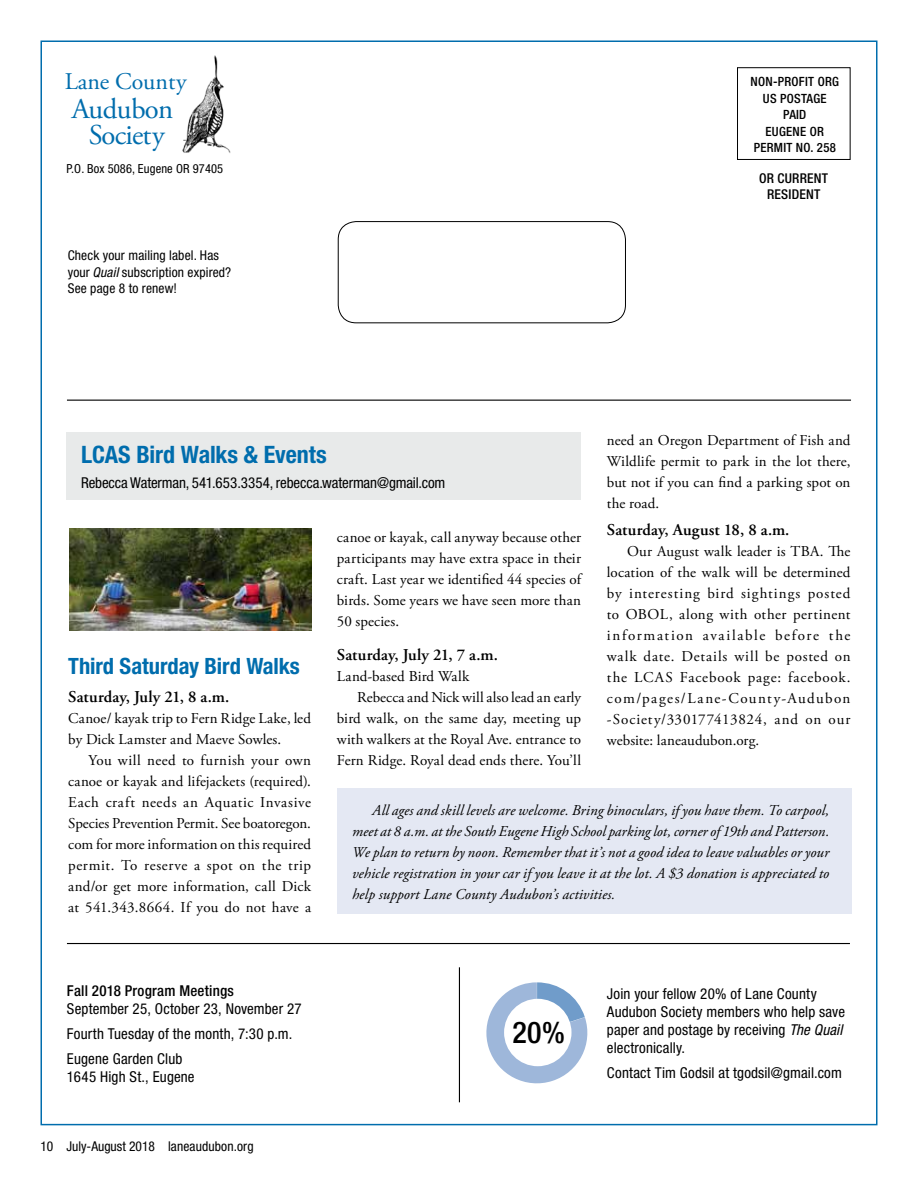
<style>
.page{position:relative;width:918px;height:1188px;background:#fff}
.page>*{position:absolute;margin:0;border:0;box-sizing:border-box;transform-origin:0 0}
.t1{font:500 condensed 30px "Helvetica Neue LT Std";color:#000}
.t2{font:28.65px/26.4px "Adobe Garamond Pro";letter-spacing:-.025em;color:#006dad;text-align:center}
.t3{font:700 condensed 24px "Helvetica Neue LT Std";letter-spacing:-.005em;color:#006dad}
.t4{font:23.85px "Adobe Garamond Pro";color:#006dad}
.t5{font:700 condensed 22.5px "Helvetica Neue LT Std";letter-spacing:-.005em;color:#006dad}
.t6{font:600 16.5px "Adobe Garamond Pro";letter-spacing:.005em;color:#000}
.t7{font:15px/21px "Adobe Garamond Pro";letter-spacing:.01em;color:#000;text-align:justify}
.t8{font:italic 15px/21px "Adobe Garamond Pro";letter-spacing:.005em;color:#000;text-align:justify}
.t9{font:condensed 15px/18px "Helvetica Neue LT Std";letter-spacing:.01em;color:#000}
.t10{font:condensed 15px "Helvetica Neue LT Std";letter-spacing:-.01em;color:#000}
.t11{font:500 condensed 15px "Helvetica Neue LT Std";letter-spacing:.015em;color:#000}
.t12{font:condensed 13.5px/16.2px "Helvetica Neue LT Std";letter-spacing:.01em;color:#000}
.t13{font:500 condensed 13.5px/16.2px "Helvetica Neue LT Std";letter-spacing:.015em;color:#000;text-align:center}
.t14{font:500 condensed 12.75px/16.5px "Helvetica Neue LT Std";letter-spacing:.02em;color:#000;text-align:center}
.t15{font:condensed 12.45px "Helvetica Neue LT Std";letter-spacing:.01em;color:#000}
.s1{font-style:italic}
</style>
<div class="page">
<svg style="left:486px;top:982px;width:102px;height:102px"></svg>
<div style="left:337px;top:788px;width:514px;height:126px;background:#e4e8f3"></div>
<div style="left:737px;top:67px;width:114px;height:93px;border:1px solid #000"></div>
<div style="left:67px;top:433px;width:514px;height:67px;background:#e8eaea"></div>
<hr style="left:67px;top:400px;width:784px;height:1px;background:#000">
<hr style="left:67px;top:943px;width:783px;height:1px;background:#000">
<hr style="left:459px;top:967px;width:1px;height:135px;background:#000">
<div style="left:504px;top:999px;width:68px;height:67px;background:#fff;border-radius:50%"></div>
<div style="left:338px;top:221px;width:288px;height:102px;border:1px solid #000;border-radius:18px"></div>
<img style="left:182px;top:55px;width:49px;height:98px">
<img style="left:69px;top:528px;width:242px;height:103px">
<h3 class="t4" style="left:65px;top:67px;width:124px">Lane County</h3>
<h2 class="t2" style="left:72px;top:96px;width:103px">Audubon<br>Society</h2>
<p class="t15" style="left:67px;top:161px;width:158px">P.O. Box 5086, Eugene OR 97405</p>
<p class="t12" style="left:68px;top:247px;width:165px">Check your mailing label. Has your <span class="s1">Quail</span> subscription expired?<br>See page 8 to renew!</p>
<p class="t14" style="left:751px;top:73px;width:90px">NON-PROFIT ORG<br>US POSTAGE<br>PAID<br>EUGENE OR<br>PERMIT NO. 258</p>
<p class="t13" style="left:759px;top:170px;width:70px">OR CURRENT<br>RESIDENT</p>
<p class="t7" style="left:607px;top:430px;width:245px">need an Oregon Department of Fish and Wildlife permit to park in the lot there, but not if you can find a parking spot on the road.</p>
<p class="t6" style="left:607px;top:521px;width:184px">Saturday, August 18, 8 a.m.</p>
<p class="t7" style="left:607px;top:542px;width:245px;text-indent:20px">Our August walk leader is TBA. The location of the walk will be determined by interesting bird sightings posted to OBOL, along with other pertinent information available before the walk date. Details will be posted on the LCAS Facebook page: facebook. com/pages/Lane-County-Audubon -Society/330177413824, and on our website: laneaudubon.org.</p>
<h3 class="t3" style="left:81px;top:440px;width:247px">LCAS Bird Walks &amp; Events</h3>
<p class="t10" style="left:81px;top:474px;width:366px">Rebecca Waterman, 541.653.3354, rebecca.waterman@gmail.com</p>
<p class="t7" style="left:337px;top:527px;width:246px">canoe or kayak, call anyway because other participants may have extra space in their craft. Last year we identified 44 species of birds. Some years we have seen more than 50 species.</p>
<p class="t6" style="left:337px;top:645px;width:162px">Saturday, July 21, 7 a.m.</p>
<p class="t7" style="left:337px;top:666px;width:134px">Land-based Bird Walk</p>
<p class="t7" style="left:357px;top:687px;width:225px">Rebecca and Nick will also lead an early</p>
<p class="t7" style="left:337px;top:708px;width:246px">bird walk, on the same day, meeting up</p>
<p class="t7" style="left:337px;top:729px;width:246px">with walkers at the Royal Ave. entrance to</p>
<p class="t7" style="left:337px;top:750px;width:246px">Fern Ridge. Royal dead ends there. You’ll</p>
<p class="t8" style="left:352px;top:800px;width:479px;text-indent:20px">All ages and skill levels are welcome. Bring binoculars, if you have them. To carpool, meet at 8 a.m. at the South Eugene High School parking lot, corner of 19th and Patterson.<br>We plan to return by noon. Remember that it’s not a good idea to leave valuables or your vehicle registration in your car if you leave it at the lot. A $3 donation is appreciated to help support Lane County Audubon’s activities.</p>
<h3 class="t5" style="left:68px;top:652px;width:233px">Third Saturday Bird Walks</h3>
<p class="t6" style="left:68px;top:687px;width:162px">Saturday, July 21, 8 a.m.</p>
<p class="t7" style="left:68px;top:708px;width:244px">Canoe/ kayak trip to Fern Ridge Lake, led by Dick Lamster and Maeve Sowles.</p>
<p class="t7" style="left:68px;top:750px;width:244px;text-indent:20px">You will need to furnish your own canoe or kayak and lifejackets (required).<br>Each craft needs an Aquatic Invasive Species Prevention Permit. See boatoregon. com for more information on this required permit. To reserve a spot on the trip and/or get more information, call Dick at 541.343.8664. If you do not have a</p>
<p class="t11" style="left:67px;top:982px;width:169px">Fall 2018 Program Meetings</p>
<p class="t9" style="left:67px;top:997px;width:236px;line-height:24.8px">September 25, October 23, November 27<br>Fourth Tuesday of the month, 7:30 p.m.<br>Eugene Garden Club</p>
<p class="t9" style="left:67px;top:1067px;width:129px">1645 High St., Eugene</p>
<p class="t12" style="left:40px;top:1138px;width:215px">10 July-August 2018 laneaudubon.org</p>
<h1 class="t1" style="left:512px;top:1014px;width:54px">20%</h1>
<p class="t9" style="left:607px;top:985px;width:240px">Join your fellow 20% of Lane County<br>Audubon Society members who help save paper and postage by receiving <span class="s1">The Quail </span>electronically.</p>
<p class="t9" style="left:607px;top:1063px;width:236px">Contact Tim Godsil at tgodsil@gmail.com</p>
</div>
